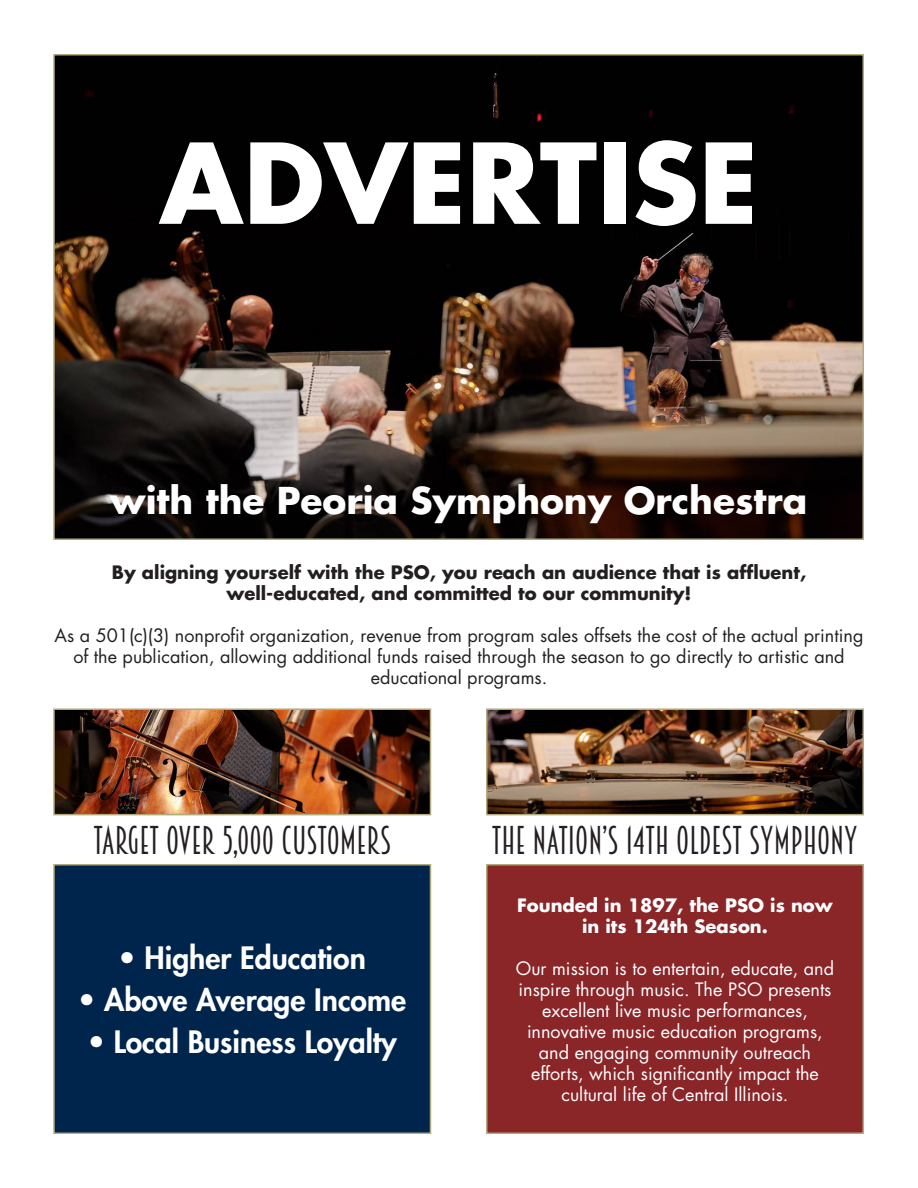
<style>
.page{position:relative;width:918px;height:1188px;background:#fff}
.page>*{position:absolute;margin:0;border:0;box-sizing:border-box;transform-origin:0 0}
.t1{font:700 108px "Futura Std";color:#fff}
.t2{font:36px "Breamcatcher";color:#231f20}
.t3{font:700 36px "Futura Std";color:#fff}
.t4{font:800 30px "Futura Std";color:#fff}
.t5{font:18px/21px "Futura Std";color:#fff;text-align:center}
.t6{font:18px/21px "Futura Std";color:#231f20;text-align:center}
.t7{font:700 18px "Futura Std";color:#231f20}
.t8{font:700 18px/21px "Futura Std";color:#fff;text-align:center}
</style>
<div class="page">
<img style="left:56px;top:57px;width:805px;height:480px">
<div style="left:53px;top:864px;width:378px;height:270px;background:#00254c;border:2px solid #b1aa7d"></div>
<div style="left:486px;top:864px;width:378px;height:270px;background:#8a2528;border:2px solid #b1aa7d"></div>
<img style="left:56px;top:711px;width:372px;height:101px">
<div style="left:53px;top:708px;width:378px;height:107px;border:2px solid #b1aa7d"></div>
<img style="left:489px;top:711px;width:372px;height:101px">
<div style="left:486px;top:708px;width:378px;height:107px;border:2px solid #b1aa7d"></div>
<p class="t1" style="left:159px;top:112px;width:601px">ADVERTISE</p>
<p class="t3" style="left:110px;top:477px;width:699px">with the Peoria Symphony Orchestra</p>
<p class="t7" style="left:112px;top:560px;width:696px">By aligning yourself with the PSO, you reach an audience that is affluent,</p>
<p class="t7" style="left:227px;top:581px;width:466px">well-educated, and committed to our community!</p>
<p class="t6" style="left:55px;top:625px;width:810px">As a 501(c)(3) nonprofit organization, revenue from program sales offsets the cost of the actual printing of the publication, allowing additional funds raised through the season to go directly to artistic and educational programs.</p>
<p class="t2" style="left:94px;top:819px;width:300px">TARGET OVER 5,000 CUSTOMERS</p>
<p class="t2" style="left:492px;top:819px;width:367px">THE NATION’S 14TH OLDEST SYMPHONY</p>
<p class="t4" style="left:119px;top:939px;width:249px">• Higher Education</p>
<p class="t4" style="left:78px;top:981px;width:329px">• Above Average Income</p>
<p class="t4" style="left:88px;top:1023px;width:310px">• Local Business Loyalty</p>
<p class="t8" style="left:517px;top:894px;width:317px">Founded in 1897, the PSO is now in its 124th Season.</p>
<p class="t5" style="left:516px;top:958px;width:320px">Our mission is to entertain, educate, and inspire through music. The PSO presents excellent live music performances, innovative music education programs, and engaging community outreach efforts, which significantly impact the cultural life of Central Illinois.</p>
</div>
